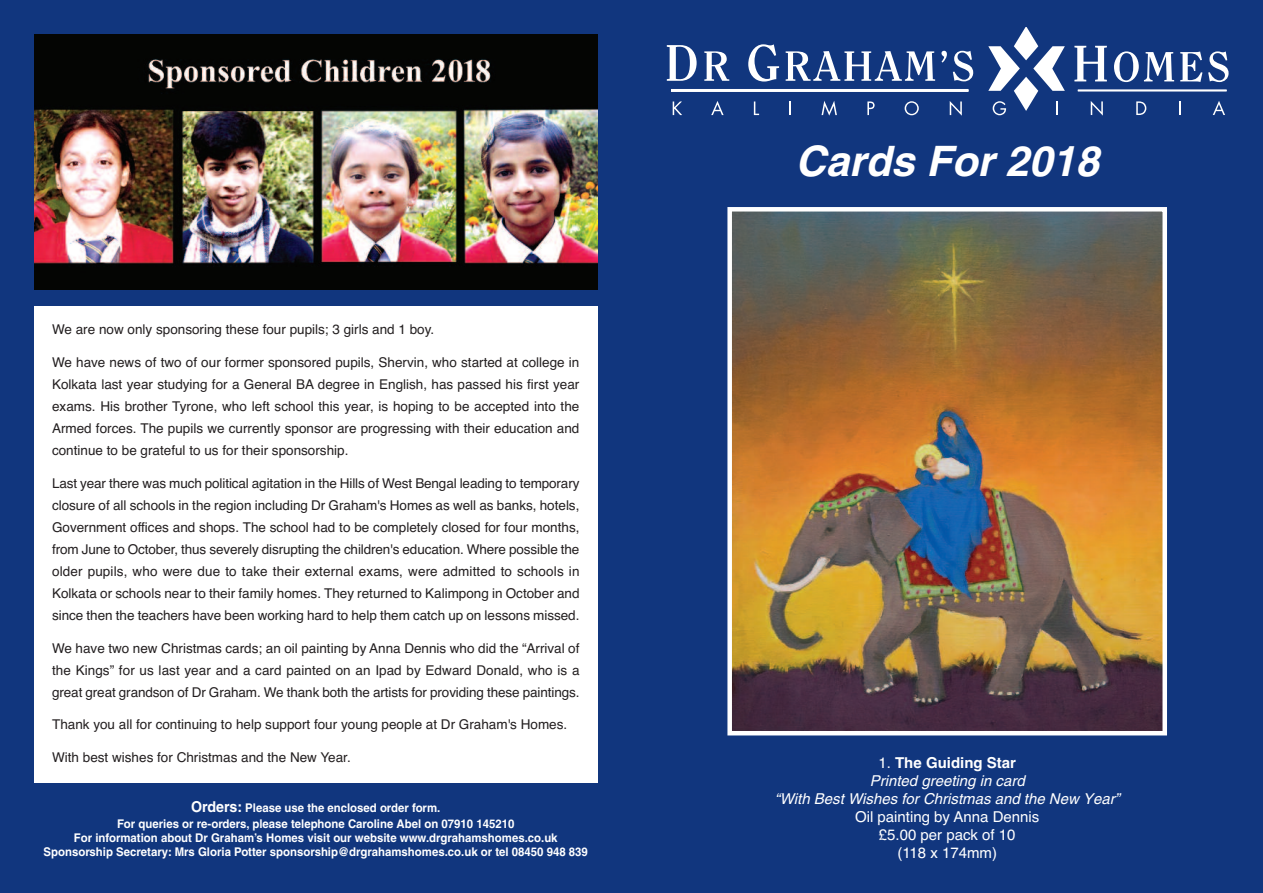
<style>
.page{position:relative;width:1263px;height:893px;background:#11367e}
.page>*{position:absolute;margin:0;border:0;box-sizing:border-box;transform-origin:0 0}
.t1{font:italic 700 42px "Helvetica";color:#fff}
.t2{font:italic 15px/17.7px "Helvetica";color:#fff;text-align:center}
.t3{font:15px/18px "Helvetica";color:#fff;text-align:center}
.t4{font:13.5px/22px "Helvetica";color:#231f20;text-align:justify}
.t5{font:700 12px/15.9px "Helvetica";color:#fff;text-align:center;scale:.95 1}
.s1{font-size:15px}
.s2{font-style:normal}
.s3{font-weight:700;font-style:normal}
</style>
<div class="page">
<svg style="left:1213px;top:101px;width:12px;height:14px"></svg>
<svg style="left:1208px;top:51px;width:20px;height:31px"></svg>
<svg style="left:1180px;top:51px;width:22px;height:31px"></svg>
<svg style="left:1179px;top:101px;width:1px;height:14px"></svg>
<svg style="left:1136px;top:101px;width:10px;height:14px"></svg>
<svg style="left:1114px;top:51px;width:60px;height:31px"></svg>
<svg style="left:1091px;top:101px;width:12px;height:15px"></svg>
<svg style="left:1074px;top:46px;width:33px;height:35px"></svg>
<svg style="left:988px;top:28px;width:77px;height:87px"></svg>
<svg style="left:953px;top:51px;width:20px;height:30px"></svg>
<svg style="left:950px;top:101px;width:12px;height:15px"></svg>
<svg style="left:941px;top:51px;width:6px;height:12px"></svg>
<svg style="left:905px;top:101px;width:14px;height:14px"></svg>
<svg style="left:867px;top:101px;width:7px;height:14px"></svg>
<svg style="left:821px;top:101px;width:16px;height:15px"></svg>
<svg style="left:789px;top:101px;width:2px;height:14px"></svg>
<svg style="left:786px;top:51px;width:149px;height:30px"></svg>
<svg style="left:754px;top:101px;width:5px;height:14px"></svg>
<svg style="left:748px;top:44px;width:31px;height:38px"></svg>
<svg style="left:711px;top:101px;width:12px;height:14px"></svg>
<svg style="left:704px;top:51px;width:25px;height:30px"></svg>
<svg style="left:673px;top:101px;width:9px;height:14px"></svg>
<svg style="left:667px;top:45px;width:30px;height:36px"></svg>
<hr style="left:671px;top:89px;width:297px;height:3px;background:#fff">
<hr style="left:1078px;top:89px;width:149px;height:3px;background:#fff">
<img style="left:732px;top:212px;width:430px;height:518px">
<div style="left:727px;top:207px;width:440px;height:528px;border:4px solid #fff"></div>
<img style="left:34px;top:34px;width:563px;height:255px">
<div style="left:34px;top:306px;width:563px;height:476px;background:#fff"></div>
<p class="t4" style="left:52px;top:319px;width:384px">We are now only sponsoring these four pupils; 3 girls and 1 boy.</p>
<p class="t4" style="left:52px;top:351px;width:529px">We have news of two of our former sponsored pupils, Shervin, who started at college in Kolkata last year studying for a General BA degree in English, has passed his first year exams. His brother Tyrone, who left school this year, is hoping to be accepted into the Armed forces. The pupils we currently sponsor are progressing with their education and continue to be grateful to us for their sponsorship.</p>
<p class="t4" style="left:52px;top:472px;width:529px">Last year there was much political agitation in the Hills of West Bengal leading to temporary closure of all schools in the region including Dr Graham's Homes as well as banks, hotels, Government offices and shops. The school had to be completely closed for four months, from June to October, thus severely disrupting the children's education. Where possible the older pupils, who were due to take their external exams, were admitted to schools in Kolkata or schools near to their family homes. They returned to Kalimpong in October and since then the teachers have been working hard to help them catch up on lessons missed.</p>
<p class="t4" style="left:52px;top:637px;width:529px">We have two new Christmas cards; an oil painting by Anna Dennis who did the “Arrival of the Kings” for us last year and a card painted on an Ipad by Edward Donald, who is a great great grandson of Dr Graham. We thank both the artists for providing these paintings.</p>
<p class="t4" style="left:52px;top:714px;width:517px">Thank you all for continuing to help support four young people at Dr Graham's Homes.</p>
<p class="t4" style="left:52px;top:746px;width:300px">With best wishes for Christmas and the New Year.</p>
<p class="t5" style="left:117px;top:801px;width:420px"><span class="s1">Orders:</span> Please use the enclosed order form.<br>For queries or re-orders, please telephone Caroline Abel on 07910 145210</p>
<p class="t5" style="left:44px;top:832px;width:575px;line-height:14.4px">For information about Dr Graham’s Homes visit our website www.drgrahamshomes.co.uk<br>Sponsorship Secretary: Mrs Gloria Potter sponsorship@drgrahamshomes.co.uk or tel 08450 948 839</p>
<h1 class="t1" style="left:795px;top:146px;width:305px">Cards For 2018</h1>
<p class="t2" style="left:775px;top:755px;width:347px"><span class="s2">1.</span> <span class="s3">The Guiding Star<br></span>Printed greeting in card<br>“With Best Wishes for Christmas and the New Year”</p>
<p class="t3" style="left:855px;top:808px;width:186px">Oil painting by Anna Dennis £5.00 per pack of 10<br>(118 x 174mm)</p>
</div>
